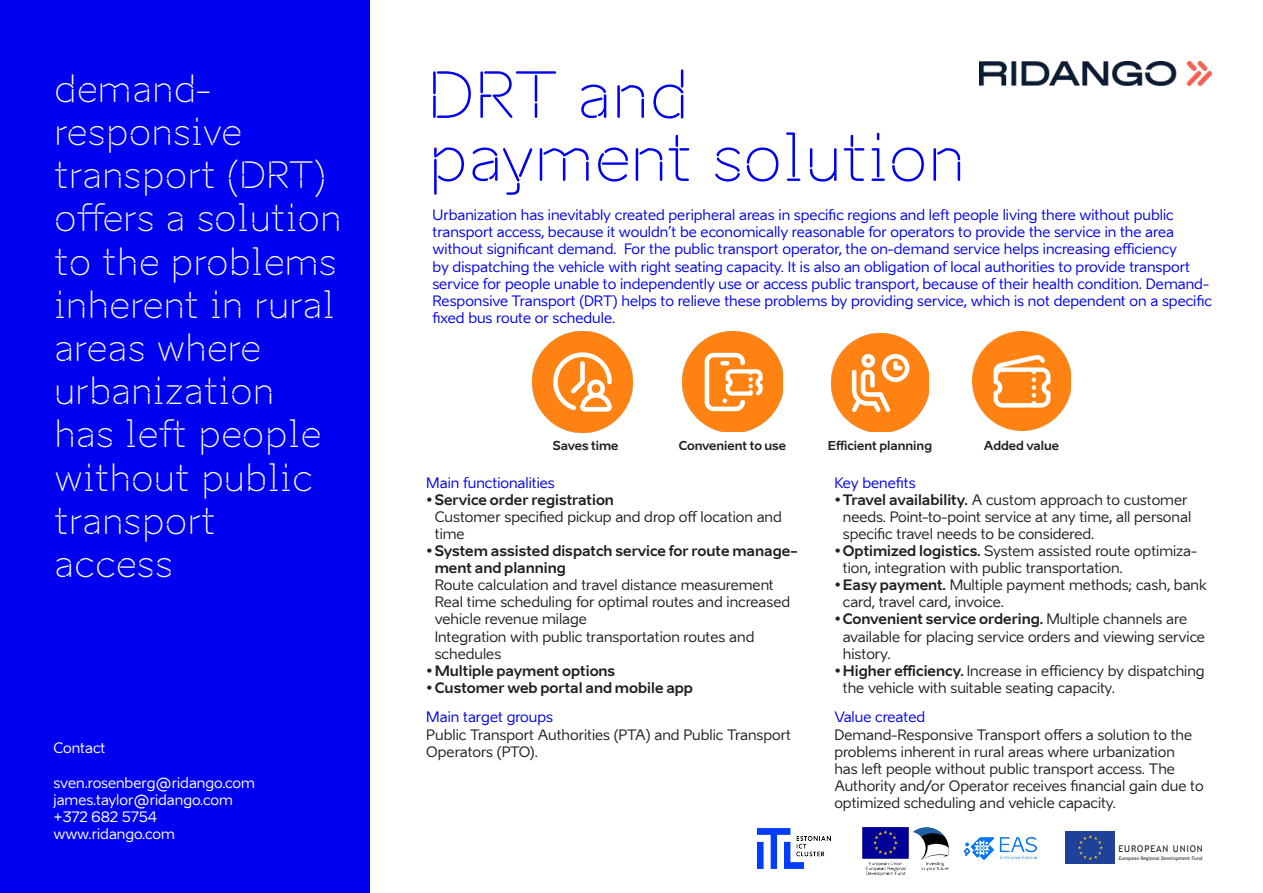
<style>
.page{position:relative;width:1263px;height:893px;background:#fff}
.page>*{position:absolute;margin:0;border:0;box-sizing:border-box;transform-origin:0 0}
.sisu_punktidega{font:63px/63px "Aino Headline";color:#0000f0}
.Sisu_SININE{font:36px/43.2px "Aino Headline";color:#fff}
.Paragraph_Style_1{font:14.25px/17.1px "Aino";color:#231f20}
.sisu_punktidega-2{font:14.25px/17.1px "Aino";color:#0000f0}
.Sissejuhatus_sisu{font:14.25px "Aino";color:#fff}
.t1{font:700 14.25px "Aino";color:#231f20}
.Paragraph_Style_1-2{font:14.25px "Aino";color:#0000f0}
.sisu_punktidega-3{font:700 12.15px "Aino";color:#231f20}
.t2{font:9.3px "Trebuchet MS";letter-spacing:.09em;color:#231f20}
.t3{font:4.95px "Trebuchet MS";letter-spacing:.005em;color:#231f20}
.s1{font-weight:700}
.s2{color:#0000f0}
</style>
<div class="page">
<div style="left:0;top:0;width:370px;height:893px;background:#0000f0"></div>
<img style="left:533px;top:332px;width:100px;height:100px">
<img style="left:683px;top:332px;width:100px;height:100px">
<img style="left:831px;top:334px;width:98px;height:98px">
<img style="left:972px;top:332px;width:99px;height:98px">
<img style="left:980px;top:62px;width:232px;height:24px">
<div style="left:1066px;top:831px;width:49px;height:33px;background:#20419a"></div>
<svg style="left:1078px;top:835px;width:25px;height:25px"></svg>
<img style="left:862px;top:827px;width:174px;height:48px">
<img style="left:758px;top:828px;width:72px;height:40px">
<p class="Sisu_SININE" style="left:54px;top:67px;width:289px">demand&shy;responsive transport (DRT) offers a solution to the problems inherent in rural areas where urbanization has left people without public transport access</p>
<p class="Sissejuhatus_sisu" style="left:54px;top:740px;width:53px">Contact</p>
<p class="Sissejuhatus_sisu" style="left:54px;top:774px;width:203px">sven.rosenberg@ridango.com</p>
<p class="Sissejuhatus_sisu" style="left:54px;top:791px;width:181px">james.taylor@ridango.com</p>
<p class="Sissejuhatus_sisu" style="left:54px;top:808px;width:105px">+372 682 5754</p>
<p class="Sissejuhatus_sisu" style="left:54px;top:825px;width:123px">www.ridango.com</p>
<p class="sisu_punktidega" style="left:427px;top:63px;width:540px">DRT and payment solution</p>
<p class="sisu_punktidega-2" style="left:432px;top:207px;width:781px">Urbanization has inevitably created peripheral areas in specific regions and left people living there without public transport access, because it wouldn’t be economically reasonable for operators to provide the service in the area without significant demand. For the public transport operator, the on-demand service helps increasing efficiency<br>by dispatching the vehicle with right seating capacity. It is also an obligation of local authorities to provide transport service for people unable to independently use or access public transport, because of their health condition. Demand-Responsive Transport (DRT) helps to relieve these problems by providing service, which is not dependent on a specific fixed bus route or schedule.</p>
<p class="sisu_punktidega-3" style="left:553px;top:438px;width:67px">Saves time</p>
<p class="sisu_punktidega-3" style="left:679px;top:438px;width:109px">Convenient to use</p>
<p class="sisu_punktidega-3" style="left:828px;top:438px;width:106px">Efficient planning</p>
<p class="sisu_punktidega-3" style="left:984px;top:438px;width:77px">Added value</p>
<p class="Paragraph_Style_1-2" style="left:426px;top:474px;width:130px">Main functionalities</p>
<p class="Paragraph_Style_1" style="left:435px;top:491px;width:349px;text-indent:-9px"><span class="s1">•Service order registration<br></span>Customer specified pickup and drop off location and time</p>
<p class="Paragraph_Style_1" style="left:435px;top:542px;width:364px;text-indent:-9px"><span class="s1">•System assisted dispatch service for route manage&shy;ment and planning<br></span>Route calculation and travel distance measurement Real time scheduling for optimal routes and increased vehicle revenue milage<br>Integration with public transportation routes and schedules</p>
<p class="t1" style="left:426px;top:661px;width:190px">•Multiple payment options</p>
<p class="t1" style="left:426px;top:678px;width:268px">•Customer web portal and mobile app</p>
<p class="Paragraph_Style_1" style="left:426px;top:709px;width:366px"><span class="s2">Main target groups<br></span>Public Transport Authorities (PTA) and Public Transport<br>Operators (PTO).</p>
<p class="Paragraph_Style_1-2" style="left:834px;top:474px;width:83px">Key benefits</p>
<p class="Paragraph_Style_1" style="left:843px;top:491px;width:350px;text-indent:-9px"><span class="s1">•Travel availability.</span> A custom approach to customer needs. Point-to-point service at any time, all personal specific travel needs to be considered.</p>
<p class="Paragraph_Style_1" style="left:843px;top:542px;width:356px;text-indent:-9px"><span class="s1">•Optimized logistics.</span> System assisted route optimiza&shy;tion, integration with public transportation.</p>
<p class="Paragraph_Style_1" style="left:843px;top:577px;width:365px;text-indent:-9px"><span class="s1">•Easy payment.</span> Multiple payment methods; cash, bank card, travel card, invoice.</p>
<p class="Paragraph_Style_1" style="left:843px;top:611px;width:364px;text-indent:-9px"><span class="s1">•Convenient service ordering.</span> Multiple channels are available for placing service orders and viewing service history.</p>
<p class="Paragraph_Style_1" style="left:843px;top:662px;width:363px;text-indent:-9px"><span class="s1">•Higher efficiency.</span> Increase in efficiency by dispatching the vehicle with suitable seating capacity.</p>
<p class="Paragraph_Style_1" style="left:834px;top:709px;width:371px"><span class="s2">Value created<br></span>Demand-Responsive Transport offers a solution to the problems inherent in rural areas where urbanization<br>has left people without public transport access. The Authority and/or Operator receives financial gain due to optimized scheduling and vehicle capacity.</p>
<p class="t2" style="left:1118px;top:843px;width:86px">EUROPEAN UNION</p>
<p class="t3" style="left:1119px;top:855px;width:85px">European Regional Development Fund</p>
</div>
